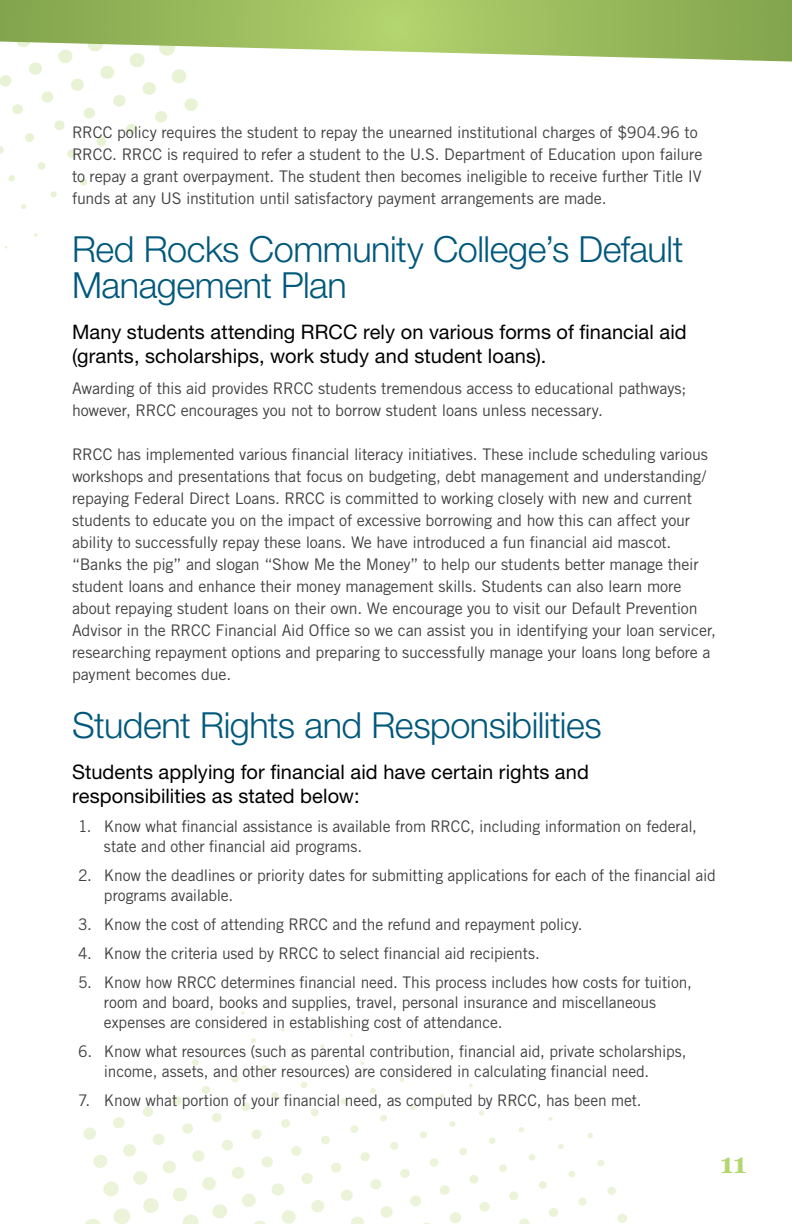
<style>
.page{position:relative;width:792px;height:1224px;background:#fff}
.page>*{position:absolute;margin:0;border:0;box-sizing:border-box;transform-origin:0 0}
.t1{font:300 36px/36px "Helvetica Neue LT Std";letter-spacing:-.015em;color:#00587c}
.t2{font:700 28px "Georgia";color:#b4d66f}
.t3{font:20px/24px "Helvetica Neue LT Std";letter-spacing:.005em;color:#000}
.t4{font:16px/22px "Trade Gothic LT Std";letter-spacing:-.01em;color:#414042}
</style>
<div class="page">
<svg style="left:0;top:146px;width:4px;height:8px"></svg>
<svg style="left:8px;top:175px;width:7px;height:7px"></svg>
<svg style="left:21px;top:204px;width:6px;height:5px"></svg>
<svg style="left:34px;top:233px;width:4px;height:4px"></svg>
<svg style="left:0;top:75px;width:12px;height:12px"></svg>
<svg style="left:12px;top:104px;width:11px;height:11px"></svg>
<svg style="left:25px;top:133px;width:9px;height:9px"></svg>
<svg style="left:38px;top:162px;width:8px;height:8px"></svg>
<svg style="left:50px;top:191px;width:7px;height:7px"></svg>
<svg style="left:29px;top:62px;width:13px;height:13px"></svg>
<svg style="left:41px;top:91px;width:12px;height:12px"></svg>
<svg style="left:54px;top:120px;width:11px;height:10px"></svg>
<svg style="left:67px;top:149px;width:9px;height:9px"></svg>
<svg style="left:80px;top:178px;width:7px;height:8px"></svg>
<svg style="left:71px;top:78px;width:13px;height:13px"></svg>
<svg style="left:84px;top:107px;width:11px;height:12px"></svg>
<svg style="left:96px;top:137px;width:11px;height:9px"></svg>
<svg style="left:100px;top:66px;width:14px;height:13px"></svg>
<svg style="left:113px;top:95px;width:13px;height:12px"></svg>
<svg style="left:126px;top:124px;width:11px;height:11px"></svg>
<svg style="left:130px;top:62px;width:14px;height:5px"></svg>
<svg style="left:142px;top:82px;width:14px;height:13px"></svg>
<svg style="left:155px;top:111px;width:12px;height:12px"></svg>
<svg style="left:172px;top:69px;width:15px;height:14px"></svg>
<svg style="left:184px;top:98px;width:14px;height:13px"></svg>
<svg style="left:617px;top:1213px;width:10px;height:10px"></svg>
<svg style="left:607px;top:1186px;width:9px;height:9px"></svg>
<svg style="left:597px;top:1160px;width:8px;height:7px"></svg>
<svg style="left:587px;top:1132px;width:6px;height:7px"></svg>
<svg style="left:577px;top:1106px;width:5px;height:4px"></svg>
<svg style="left:578px;top:1197px;width:9px;height:9px"></svg>
<svg style="left:568px;top:1170px;width:8px;height:8px"></svg>
<div style="left:558px;top:1143px;width:6px;height:7px;background:#ebf4d9;border-radius:2px"></div>
<svg style="left:548px;top:1117px;width:5px;height:4px"></svg>
<svg style="left:549px;top:1208px;width:9px;height:9px"></svg>
<svg style="left:539px;top:1181px;width:8px;height:8px"></svg>
<svg style="left:528px;top:1154px;width:8px;height:7px"></svg>
<svg style="left:518px;top:1127px;width:6px;height:6px"></svg>
<svg style="left:508px;top:1100px;width:5px;height:4px"></svg>
<svg style="left:519px;top:1218px;width:11px;height:6px"></svg>
<svg style="left:509px;top:1191px;width:9px;height:9px"></svg>
<svg style="left:499px;top:1164px;width:8px;height:8px"></svg>
<svg style="left:489px;top:1137px;width:7px;height:7px"></svg>
<svg style="left:479px;top:1110px;width:5px;height:6px"></svg>
<svg style="left:469px;top:1083px;width:4px;height:5px"></svg>
<svg style="left:479px;top:1202px;width:11px;height:10px"></svg>
<svg style="left:469px;top:1175px;width:10px;height:9px"></svg>
<svg style="left:459px;top:1148px;width:8px;height:7px"></svg>
<svg style="left:449px;top:1121px;width:7px;height:6px"></svg>
<svg style="left:439px;top:1094px;width:5px;height:5px"></svg>
<svg style="left:429px;top:1067px;width:4px;height:4px"></svg>
<svg style="left:450px;top:1212px;width:11px;height:11px"></svg>
<svg style="left:440px;top:1185px;width:10px;height:10px"></svg>
<svg style="left:430px;top:1158px;width:9px;height:9px"></svg>
<svg style="left:420px;top:1131px;width:7px;height:8px"></svg>
<svg style="left:409px;top:1104px;width:7px;height:7px"></svg>
<svg style="left:399px;top:1077px;width:6px;height:5px"></svg>
<svg style="left:410px;top:1195px;width:11px;height:12px"></svg>
<svg style="left:400px;top:1169px;width:10px;height:9px"></svg>
<svg style="left:390px;top:1142px;width:9px;height:8px"></svg>
<svg style="left:380px;top:1115px;width:7px;height:7px"></svg>
<svg style="left:370px;top:1088px;width:6px;height:6px"></svg>
<svg style="left:360px;top:1061px;width:4px;height:4px"></svg>
<svg style="left:380px;top:1206px;width:13px;height:12px"></svg>
<svg style="left:370px;top:1179px;width:11px;height:11px"></svg>
<svg style="left:360px;top:1152px;width:10px;height:9px"></svg>
<svg style="left:350px;top:1125px;width:9px;height:8px"></svg>
<svg style="left:340px;top:1098px;width:7px;height:7px"></svg>
<svg style="left:330px;top:1071px;width:6px;height:6px"></svg>
<svg style="left:320px;top:1044px;width:5px;height:5px"></svg>
<svg style="left:351px;top:1216px;width:13px;height:8px"></svg>
<svg style="left:341px;top:1189px;width:12px;height:12px"></svg>
<svg style="left:331px;top:1162px;width:11px;height:11px"></svg>
<svg style="left:321px;top:1135px;width:9px;height:10px"></svg>
<svg style="left:311px;top:1108px;width:8px;height:8px"></svg>
<svg style="left:301px;top:1081px;width:7px;height:7px"></svg>
<svg style="left:290px;top:1054px;width:6px;height:6px"></svg>
<svg style="left:280px;top:1028px;width:5px;height:4px"></svg>
<svg style="left:311px;top:1200px;width:13px;height:12px"></svg>
<svg style="left:301px;top:1173px;width:12px;height:11px"></svg>
<svg style="left:291px;top:1146px;width:11px;height:10px"></svg>
<svg style="left:281px;top:1119px;width:9px;height:9px"></svg>
<svg style="left:271px;top:1092px;width:8px;height:8px"></svg>
<svg style="left:261px;top:1065px;width:7px;height:6px"></svg>
<svg style="left:251px;top:1038px;width:5px;height:5px"></svg>
<svg style="left:241px;top:1011px;width:4px;height:4px"></svg>
<svg style="left:281px;top:1210px;width:15px;height:14px"></svg>
<svg style="left:271px;top:1183px;width:13px;height:13px"></svg>
<svg style="left:261px;top:1156px;width:12px;height:12px"></svg>
<svg style="left:251px;top:1129px;width:11px;height:10px"></svg>
<svg style="left:241px;top:1102px;width:9px;height:9px"></svg>
<svg style="left:231px;top:1075px;width:8px;height:8px"></svg>
<svg style="left:221px;top:1048px;width:7px;height:7px"></svg>
<svg style="left:254px;top:1221px;width:12px;height:3px"></svg>
<svg style="left:242px;top:1194px;width:14px;height:13px"></svg>
<svg style="left:232px;top:1167px;width:13px;height:12px"></svg>
<svg style="left:222px;top:1140px;width:11px;height:11px"></svg>
<svg style="left:212px;top:1113px;width:10px;height:9px"></svg>
<svg style="left:202px;top:1086px;width:8px;height:8px"></svg>
<svg style="left:192px;top:1059px;width:7px;height:7px"></svg>
<svg style="left:212px;top:1204px;width:15px;height:15px"></svg>
<svg style="left:202px;top:1177px;width:14px;height:13px"></svg>
<svg style="left:192px;top:1150px;width:13px;height:12px"></svg>
<svg style="left:182px;top:1123px;width:11px;height:11px"></svg>
<svg style="left:172px;top:1096px;width:10px;height:10px"></svg>
<svg style="left:183px;top:1214px;width:16px;height:10px"></svg>
<svg style="left:173px;top:1187px;width:14px;height:15px"></svg>
<svg style="left:163px;top:1161px;width:13px;height:13px"></svg>
<svg style="left:153px;top:1134px;width:12px;height:11px"></svg>
<svg style="left:142px;top:1107px;width:11px;height:10px"></svg>
<svg style="left:143px;top:1198px;width:16px;height:15px"></svg>
<svg style="left:133px;top:1171px;width:15px;height:14px"></svg>
<svg style="left:123px;top:1144px;width:13px;height:13px"></svg>
<svg style="left:113px;top:1117px;width:12px;height:11px"></svg>
<svg style="left:113px;top:1208px;width:17px;height:16px"></svg>
<svg style="left:103px;top:1181px;width:16px;height:15px"></svg>
<svg style="left:93px;top:1154px;width:15px;height:14px"></svg>
<svg style="left:83px;top:1127px;width:13px;height:13px"></svg>
<svg style="left:85px;top:1219px;width:16px;height:5px"></svg>
<svg style="left:0;top:0;width:792px;height:62px"></svg>
<p class="t4" style="left:72px;top:121px;width:632px">RRCC policy requires the student to repay the unearned institutional charges of $904.96 to RRCC. RRCC is required to refer a student to the U.S. Department of Education upon failure to repay a grant overpayment. The student then becomes ineligible to receive further Title IV funds at any US institution until satisfactory payment arrangements are made.</p>
<h1 class="t1" style="left:72px;top:230px;width:613px">Red Rocks Community College’s Default<br>Management Plan</h1>
<p class="t3" style="left:72px;top:319px;width:616px">Many students attending RRCC rely on various forms of financial aid (grants, scholarships, work study and student loans).</p>
<p class="t4" style="left:72px;top:377px;width:616px">Awarding of this aid provides RRCC students tremendous access to educational pathways; however, RRCC encourages you not to borrow student loans unless necessary.</p>
<p class="t4" style="left:72px;top:443px;width:646px">RRCC has implemented various financial literacy initiatives. These include scheduling various workshops and presentations that focus on budgeting, debt management and understanding/ repaying Federal Direct Loans. RRCC is committed to working closely with new and current students to educate you on the impact of excessive borrowing and how this can affect your ability to successfully repay these loans. We have introduced a fun financial aid mascot. “Banks the pig” and slogan “Show Me the Money” to help our students better manage their student loans and enhance their money management skills. Students can also learn more about repaying student loans on their own. We encourage you to visit our Default Prevention Advisor in the RRCC Financial Aid Office so we can assist you in identifying your loan servicer, researching repayment options and preparing to successfully manage your loans long before a payment becomes due.</p>
<h1 class="t1" style="left:72px;top:706px;width:531px">Student Rights and Responsibilities</h1>
<p class="t3" style="left:72px;top:759px;width:518px">Students applying for financial aid have certain rights and responsibilities as stated below:</p>
<p class="t4" style="left:104px;top:816px;width:595px;line-height:20px;text-indent:-26px">1. Know what financial assistance is available from RRCC, including information on federal, state and other financial aid programs.</p>
<p class="t4" style="left:104px;top:865px;width:613px;line-height:20px;text-indent:-26px">2. Know the deadlines or priority dates for submitting applications for each of the financial aid programs available.</p>
<p class="t4" style="left:78px;top:913px;width:506px">3. Know the cost of attending RRCC and the refund and repayment policy.</p>
<p class="t4" style="left:78px;top:942px;width:463px">4. Know the criteria used by RRCC to select financial aid recipients.</p>
<p class="t4" style="left:104px;top:972px;width:589px;line-height:20px;text-indent:-26px">5. Know how RRCC determines financial need. This process includes how costs for tuition, room and board, books and supplies, travel, personal insurance and miscellaneous expenses are considered in establishing cost of attendance.</p>
<p class="t4" style="left:104px;top:1041px;width:584px;line-height:20px;text-indent:-26px">6. Know what resources (such as parental contribution, financial aid, private scholarships, income, assets, and other resources) are considered in calculating financial need.</p>
<p class="t4" style="left:78px;top:1089px;width:565px">7. Know what portion of your financial need, as computed by RRCC, has been met.</p>
<h2 class="t2" style="left:720px;top:1142px;width:28px">11</h2>
</div>
